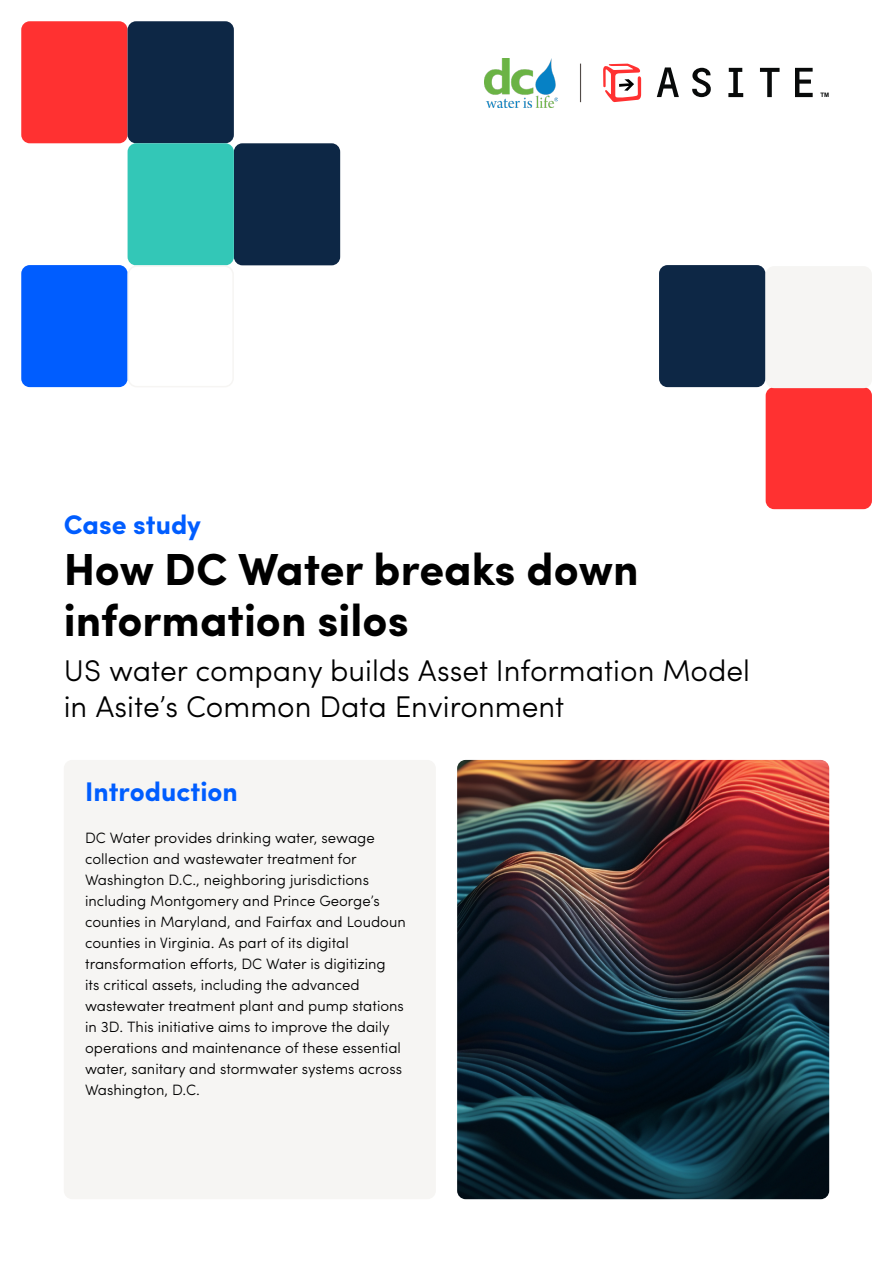
<style>
.page{position:relative;width:893px;height:1263px;background:#fff}
.page>*{position:absolute;margin:0;border:0;box-sizing:border-box;transform-origin:0 0}
.t1{font:700 45px/51px "Sofia Pro";color:#000}
.t2{font:300 30px/36px "Sofia Pro";color:#000}
.t3{font:700 27px "Sofia Pro";color:#005dff}
.t4{font:300 15px/21px "Sofia Pro";color:#000}
.t5{font:700 6.15px "Arial";color:#080a0a}
</style>
<div class="page">
<svg style="left:657px;top:67px;width:22px;height:30px"></svg>
<svg style="left:692px;top:68px;width:19px;height:29px"></svg>
<svg style="left:728px;top:68px;width:15px;height:29px"></svg>
<svg style="left:760px;top:68px;width:19px;height:29px"></svg>
<svg style="left:795px;top:68px;width:18px;height:29px"></svg>
<svg style="left:603px;top:64px;width:39px;height:38px"></svg>
<hr style="left:580px;top:64px;width:1px;height:38px;background:#524b48">
<div style="left:21px;top:21px;width:107px;height:122px;background:#ff3131;border-radius:9px"></div>
<div style="left:64px;top:760px;width:372px;height:439px;background:#f6f5f3;border-radius:9px"></div>
<div style="left:128px;top:21px;width:106px;height:122px;background:#0d2745;border-radius:9px"></div>
<div style="left:234px;top:143px;width:106px;height:122px;background:#0d2745;border-radius:9px"></div>
<div style="left:128px;top:143px;width:106px;height:122px;background:#33c7b7;border-radius:9px"></div>
<img style="left:457px;top:760px;width:372px;height:439px">
<div style="left:766px;top:387px;width:106px;height:122px;background:#ff3131;border-radius:9px"></div>
<div style="left:659px;top:265px;width:106px;height:122px;background:#0d2745;border-radius:9px"></div>
<div style="left:21px;top:265px;width:107px;height:122px;background:#005dff;border-radius:9px"></div>
<img style="left:484px;top:58px;width:73px;height:49px">
<div style="left:766px;top:266px;width:106px;height:122px;background:#f6f5f3;border-radius:9px"></div>
<div style="left:128px;top:265px;width:106px;height:122px;border:2px solid #f6f5f3;border-radius:9px"></div>
<p class="t5" style="left:820px;top:91px;width:10px">TM</p>
<h3 class="t3" style="left:64px;top:504px;width:139px">Case study</h3>
<h1 class="t1" style="left:64px;top:541px;width:576px">How DC Water breaks down information silos</h1>
<h2 class="t2" style="left:64px;top:650px;width:688px">US water company builds Asset Information Model in Asite’s Common Data Environment</h2>
<h3 class="t3" style="left:85px;top:771px;width:154px">Introduction</h3>
<p class="t4" style="left:85px;top:827px;width:322px">DC Water provides drinking water, sewage collection and wastewater treatment for Washington D.C., neighboring jurisdictions including Montgomery and Prince George’s counties in Maryland, and Fairfax and Loudoun counties in Virginia. As part of its digital transformation efforts, DC Water is digitizing<br>its critical assets, including the advanced wastewater treatment plant and pump stations in 3D. This initiative aims to improve the daily operations and maintenance of these essential water, sanitary and stormwater systems across Washington, D.C.</p>
</div>
